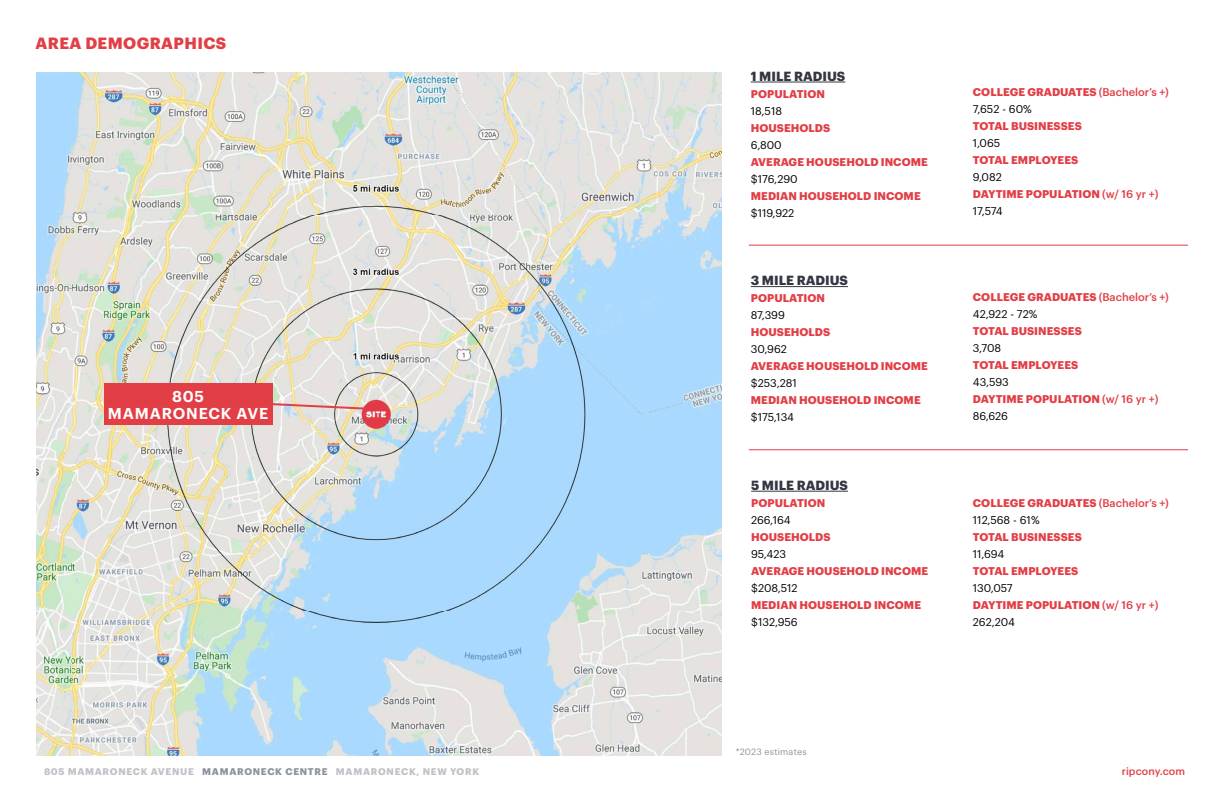
<style>
.page{position:relative;width:1224px;height:792px;background:#fff}
.page>*{position:absolute;margin:0;border:0;box-sizing:border-box;transform-origin:0 0}
.t1{font:700 16px "Graphik";letter-spacing:.025em;color:#e23e46}
.t2{font:600 15.4px/17px "Graphik";letter-spacing:.055em;color:#fff;text-align:center}
.t3{font:700 13px "Graphik";color:#343741}
.t4{font:700 11px/17px "Graphik";letter-spacing:.005em;color:#e23e46}
.t5{font:11px "Graphik";color:#000}
.t6{font:500 10.5px "Graphik";letter-spacing:.01em;color:#e23e46}
.t7{font:700 9.5px "Graphik";letter-spacing:.075em;color:#bfc2c7}
.t8{font:9px "Graphik";letter-spacing:.02em;color:#8a949e}
.s1{font-weight:500}
.s2{font-weight:400;color:#000}
.s3{color:#8a949e}
</style>
<div class="page">
<img style="left:36px;top:72px;width:686px;height:684px">
<hr style="left:749px;top:245px;width:439px;height:1px;background:#e23e46">
<hr style="left:749px;top:449px;width:439px;height:1px;background:#e23e46">
<hr style="left:751px;top:82px;width:94px;height:1px;background:#343741">
<hr style="left:751px;top:286px;width:97px;height:1px;background:#343741">
<hr style="left:751px;top:491px;width:97px;height:1px;background:#343741">
<div style="left:104px;top:383px;width:169px;height:42px;background:#e23e46"></div>
<svg style="left:273px;top:402px;width:95px;height:9px"></svg>
<h1 class="t1" style="left:36px;top:31px;width:192px">AREA DEMOGRAPHICS</h1>
<h2 class="t2" style="left:108px;top:387px;width:162px">805<br>MAMARONECK AVE</h2>
<p class="t3" style="left:751px;top:66px;width:96px">1 MILE RADIUS</p>
<p class="t4" style="left:751px;top:84px;width:76px">POPULATION</p>
<p class="t5" style="left:751px;top:102px;width:33px">18,518</p>
<p class="t4" style="left:751px;top:118px;width:81px">HOUSEHOLDS</p>
<p class="t5" style="left:751px;top:136px;width:32px">6,800</p>
<p class="t4" style="left:751px;top:152px;width:179px">AVERAGE HOUSEHOLD INCOME</p>
<p class="t5" style="left:751px;top:170px;width:48px">$176,290</p>
<p class="t4" style="left:751px;top:186px;width:171px">MEDIAN HOUSEHOLD INCOME</p>
<p class="t5" style="left:751px;top:204px;width:45px">$119,922</p>
<p class="t3" style="left:751px;top:271px;width:99px">3 MILE RADIUS</p>
<p class="t4" style="left:751px;top:289px;width:76px">POPULATION</p>
<p class="t5" style="left:751px;top:307px;width:36px">87,399</p>
<p class="t4" style="left:751px;top:323px;width:81px">HOUSEHOLDS</p>
<p class="t5" style="left:751px;top:341px;width:38px">30,962</p>
<p class="t4" style="left:751px;top:357px;width:179px">AVERAGE HOUSEHOLD INCOME</p>
<p class="t5" style="left:751px;top:375px;width:48px">$253,281</p>
<p class="t4" style="left:751px;top:391px;width:171px">MEDIAN HOUSEHOLD INCOME</p>
<p class="t5" style="left:751px;top:409px;width:45px">$175,134</p>
<p class="t3" style="left:751px;top:475px;width:98px">5 MILE RADIUS</p>
<p class="t4" style="left:751px;top:493px;width:76px">POPULATION</p>
<p class="t5" style="left:751px;top:512px;width:41px">266,164</p>
<p class="t4" style="left:751px;top:527px;width:81px">HOUSEHOLDS</p>
<p class="t5" style="left:751px;top:546px;width:37px">95,423</p>
<p class="t4" style="left:751px;top:561px;width:179px">AVERAGE HOUSEHOLD INCOME</p>
<p class="t5" style="left:751px;top:580px;width:48px">$208,512</p>
<p class="t4" style="left:751px;top:595px;width:171px">MEDIAN HOUSEHOLD INCOME</p>
<p class="t5" style="left:751px;top:614px;width:48px">$132,956</p>
<p class="t4" style="left:973px;top:83px;width:198px">COLLEGE GRADUATES <span class="s1">(Bachelor’s +)<br></span><span class="s2">7,652 - 60%</span></p>
<p class="t4" style="left:973px;top:117px;width:110px">TOTAL BUSINESSES</p>
<p class="t5" style="left:973px;top:135px;width:29px">1,065</p>
<p class="t4" style="left:973px;top:151px;width:107px">TOTAL EMPLOYEES</p>
<p class="t4" style="left:973px;top:168px;width:187px"><span class="s2">9,082<br></span>DAYTIME POPULATION <span class="s1">(w/ 16 yr +)<br></span><span class="s2">17,574</span></p>
<p class="t4" style="left:973px;top:287px;width:198px">COLLEGE GRADUATES <span class="s1">(Bachelor’s +)<br></span><span class="s2">42,922 - 72%</span></p>
<p class="t4" style="left:973px;top:321px;width:110px">TOTAL BUSINESSES</p>
<p class="t5" style="left:973px;top:339px;width:30px">3,708</p>
<p class="t4" style="left:973px;top:355px;width:107px">TOTAL EMPLOYEES</p>
<p class="t4" style="left:973px;top:372px;width:187px"><span class="s2">43,593<br></span>DAYTIME POPULATION <span class="s1">(w/ 16 yr +)<br></span><span class="s2">86,626</span></p>
<p class="t4" style="left:973px;top:493px;width:198px">COLLEGE GRADUATES <span class="s1">(Bachelor’s +)<br></span><span class="s2">112,568 - 61%</span></p>
<p class="t4" style="left:973px;top:527px;width:110px">TOTAL BUSINESSES</p>
<p class="t5" style="left:973px;top:546px;width:33px">11,694</p>
<p class="t4" style="left:973px;top:561px;width:107px">TOTAL EMPLOYEES</p>
<p class="t4" style="left:973px;top:578px;width:187px"><span class="s2">130,057<br></span>DAYTIME POPULATION <span class="s1">(w/ 16 yr +)<br></span><span class="s2">262,204</span></p>
<p class="t8" style="left:736px;top:745px;width:72px">*2023 estimates</p>
<p class="t7" style="left:44px;top:764px;width:437px">805 MAMARONECK AVENUE <span class="s3">MAMARONECK CENTRE</span> MAMARONECK, NEW YORK</p>
<p class="t6" style="left:1122px;top:763px;width:65px">ripcony.com</p>
</div>
